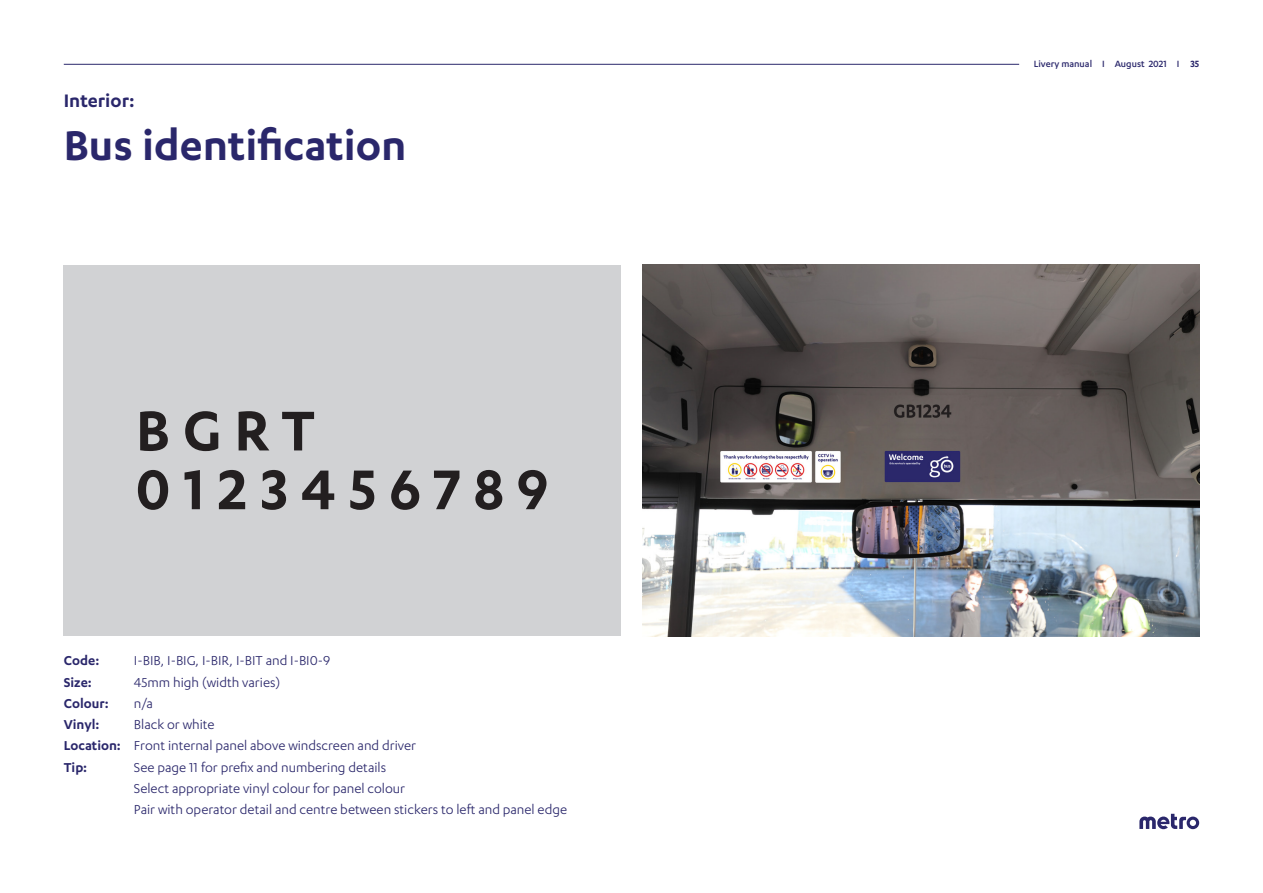
<style>
.page{position:relative;width:1263px;height:893px;background:#fff}
.page>*{position:absolute;margin:0;border:0;box-sizing:border-box;transform-origin:0 0}
.Page_title{font:600 65.1px/58.8px "Karbon";letter-spacing:.2em;color:#231f20}
.Page_title-2{font:600 48px "Karbon";color:#2a276b}
.Section{font:600 21px "Karbon";color:#2a276b}
.Body_copy{font:15px "Karbon";color:#2a276b}
.Body_copy_-_BOLD{font:600 15px "Karbon";color:#2a276b}
.t1{font:500 10.5px "Karbon";color:#2a276b}
.s1{font-weight:600}
</style>
<div class="page">
<svg style="left:1139px;top:814px;width:60px;height:15px"></svg>
<hr style="left:64px;top:64px;width:955px;height:1px;background:#2a276b">
<div style="left:64px;top:265px;width:557px;height:371px;background:#d1d2d4"></div>
<img style="left:642px;top:265px;width:558px;height:372px">
<p class="Section" style="left:64px;top:89px;width:72px">Interior:</p>
<p class="Page_title-2" style="left:64px;top:118px;width:344px">Bus identification</p>
<p class="Page_title" style="left:136px;top:399px;width:414px">BGRT<br>0123456789</p>
<p class="Body_copy_-_BOLD" style="left:64px;top:652px;width:37px">Code:</p>
<p class="Body_copy" style="left:134px;top:653px;width:198px">I-BIB, I-BIG, I-BIR, I-BIT and I-BI0-9</p>
<p class="Body_copy_-_BOLD" style="left:64px;top:674px;width:30px">Size:</p>
<p class="Body_copy" style="left:134px;top:674px;width:148px">45mm high (width varies)</p>
<p class="Body_copy_-_BOLD" style="left:64px;top:695px;width:46px">Colour:</p>
<p class="Body_copy" style="left:134px;top:695px;width:21px">n/a</p>
<p class="Body_copy_-_BOLD" style="left:64px;top:716px;width:37px">Vinyl:</p>
<p class="Body_copy" style="left:134px;top:716px;width:82px">Black or white</p>
<p class="Body_copy_-_BOLD" style="left:64px;top:737px;width:59px">Location:</p>
<p class="Body_copy" style="left:134px;top:738px;width:284px">Front internal panel above windscreen and driver</p>
<p class="Body_copy_-_BOLD" style="left:64px;top:759px;width:25px">Tip:</p>
<p class="Body_copy" style="left:134px;top:759px;width:254px">See page 11 for prefix and numbering details</p>
<p class="Body_copy" style="left:134px;top:780px;width:273px">Select appropriate vinyl colour for panel colour</p>
<p class="Body_copy" style="left:134px;top:801px;width:435px">Pair with operator detail and centre between stickers to left and panel edge</p>
<p class="t1" style="left:1034px;top:58px;width:167px">Livery manual I August 2021 I <span class="s1">35</span></p>
</div>
